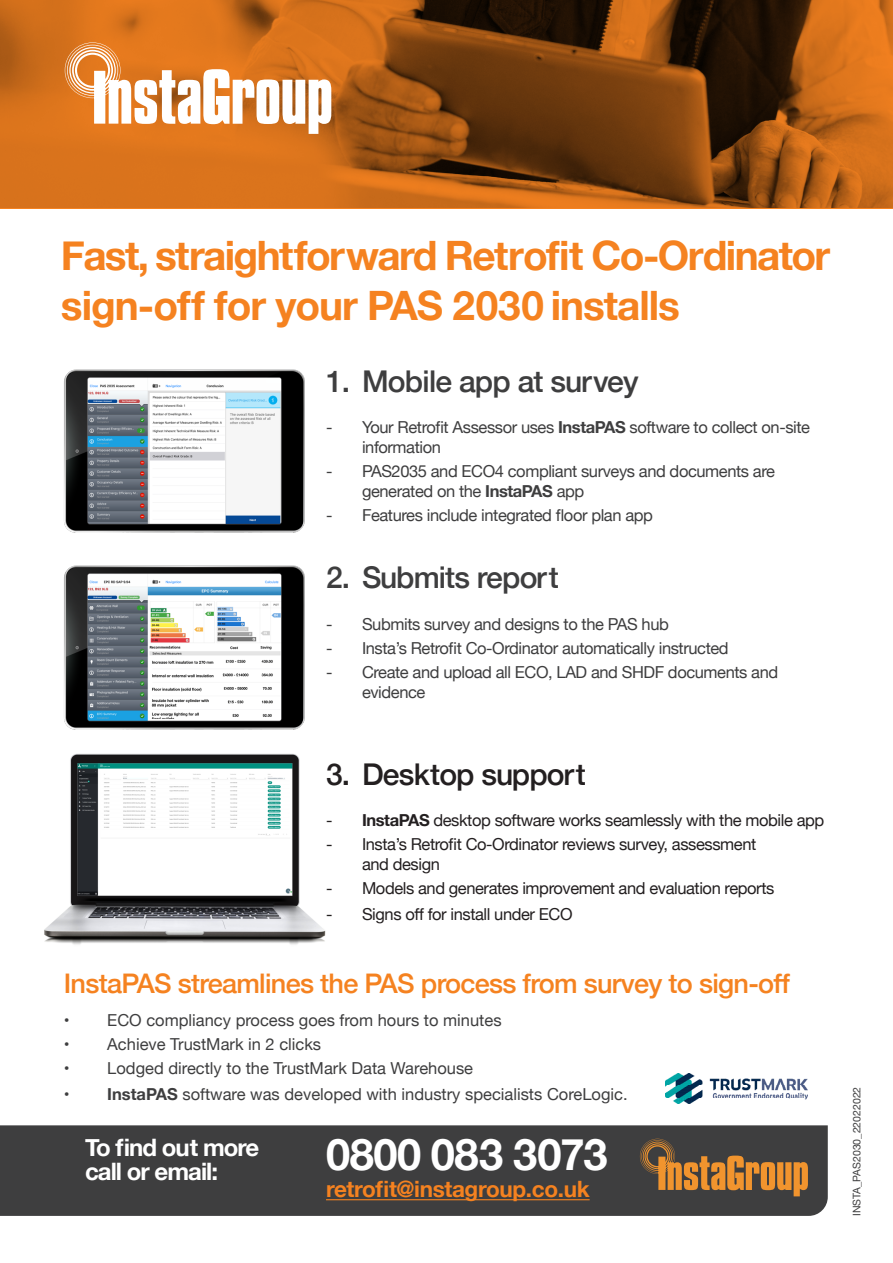
<style>
.page{position:relative;width:893px;height:1263px;background:#fff}
.page>*{position:absolute;margin:0;border:0;box-sizing:border-box;transform-origin:0 0}
.t1{font:700 43.5px "Helvetica Neue";letter-spacing:-.01em;color:#fff}
.t2{font:700 40.5px/49.5px "Helvetica Neue";letter-spacing:-.025em;color:#f58220}
.t3{font:500 30px "Helvetica Neue";letter-spacing:-.025em;color:#3e3e3f}
.t4{font:500 30px "Helvetica Neue";letter-spacing:-.025em;color:#231f20}
.t5{font:500 27px "Helvetica Neue";letter-spacing:-.025em;color:#f58220}
.t6{font:700 24px/24px "Helvetica Neue";letter-spacing:-.04em;color:#fff}
.t7{font:700 22.5px "Helvetica Neue";letter-spacing:-.015em;color:#f58220}
.t8{font:16.5px/19.8px "Helvetica Neue";letter-spacing:-.025em;color:#3e3e3f}
.t9{font:16.5px/19.8px "Helvetica Neue";letter-spacing:-.025em;color:#231f20}
.t10{font:16.5px "Helvetica Neue";color:#3e3e3f}
.t11{font:10.5px "Helvetica Neue";color:#3e3e3f}
.s1{font-weight:700}
</style>
<div class="page">
<img style="left:0;top:0;width:893px;height:207px">
<img style="left:64px;top:565px;width:241px;height:165px">
<div style="left:0;top:1125px;width:828px;height:91px;background:#3e3e3f"></div>
<hr style="left:326px;top:1199px;width:264px;height:1px;background:#f58220">
<img style="left:64px;top:369px;width:241px;height:164px">
<svg style="left:640px;top:1139px;width:168px;height:57px;background:#7e5d38"></svg>
<img style="left:44px;top:753px;width:282px;height:192px">
<img style="left:665px;top:1073px;width:143px;height:31px">
<svg style="left:65px;top:42px;width:266px;height:92px"></svg>
<p class="t2" style="left:61px;top:232px;width:771px">Fast, straightforward Retrofit Co-Ordinator sign-off for your PAS 2030 installs</p>
<p class="t3" style="left:326px;top:357px;width:314px">1. Mobile app at survey</p>
<p class="t8" style="left:362px;top:419px;width:450px;text-indent:-36px">- Your Retrofit Assessor uses <span class="s1">InstaPAS</span> software to collect on-site information</p>
<p class="t8" style="left:362px;top:462px;width:415px;text-indent:-36px">- PAS2035 and ECO4 compliant surveys and documents are generated on the <span class="s1">InstaPAS</span> app</p>
<p class="t8" style="left:326px;top:506px;width:328px">- Features include integrated floor plan app</p>
<p class="t3" style="left:326px;top:554px;width:234px">2. Submits report</p>
<p class="t8" style="left:326px;top:615px;width:344px">- Submits survey and designs to the PAS hub</p>
<p class="t8" style="left:326px;top:639px;width:404px">- Insta’s Retrofit Co-Ordinator automatically instructed</p>
<p class="t8" style="left:362px;top:663px;width:418px;text-indent:-36px">- Create and upload all ECO, LAD and SHDF documents and evidence</p>
<p class="t4" style="left:326px;top:750px;width:261px">3. Desktop support</p>
<p class="t9" style="left:326px;top:811px;width:500px">- <span class="s1">InstaPAS</span> desktop software works seamlessly with the mobile app</p>
<p class="t9" style="left:362px;top:835px;width:396px;text-indent:-36px">- Insta’s Retrofit Co-Ordinator reviews survey, assessment and design</p>
<p class="t9" style="left:326px;top:879px;width:450px">- Models and generates improvement and evaluation reports</p>
<p class="t9" style="left:326px;top:905px;width:248px">- Signs off for install under ECO</p>
<p class="t5" style="left:64px;top:961px;width:728px">InstaPAS streamlines the PAS process from survey to sign-off</p>
<p class="t10" style="left:64px;top:1008px;width:439px">• ECO compliancy process goes from hours to minutes</p>
<p class="t10" style="left:64px;top:1032px;width:259px">• Achieve TrustMark in 2 clicks</p>
<p class="t10" style="left:64px;top:1056px;width:411px">• Lodged directly to the TrustMark Data Warehouse</p>
<p class="t10" style="left:64px;top:1082px;width:565px">• <span class="s1">InstaPAS</span> software was developed with industry specialists CoreLogic.</p>
<p class="t6" style="left:85px;top:1136px;width:176px">To find out more call or email:</p>
<p class="t1" style="left:326px;top:1121px;width:283px">0800 083 3073</p>
<p class="t7" style="left:326px;top:1172px;width:265px">retrofit@instagroup.co.uk</p>
<p class="t11" style="left:849px;top:1216px;width:131px;rotate:-90deg">INSTA_PAS2030_22022022</p>
</div>
